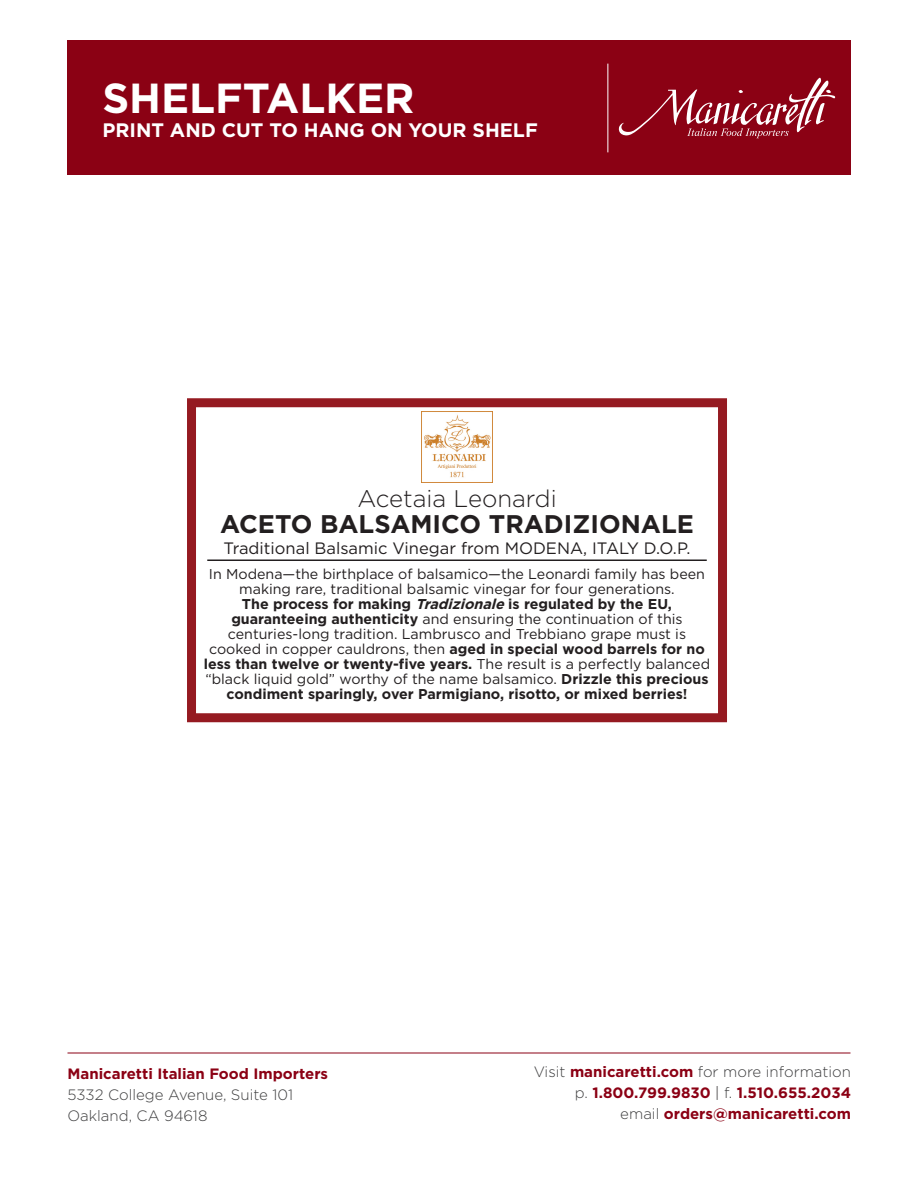
<style>
.page{position:relative;width:918px;height:1188px;background:#fff}
.page>*{position:absolute;margin:0;border:0;box-sizing:border-box;transform-origin:0 0}
.t1{font:700 42px "Gotham HTF";color:#fff}
.t2{font:700 25.5px "Gotham HTF";color:#231f20}
.t3{font:300 24px "Gotham HTF";color:#231f20}
.t4{font:700 19.5px "Gotham HTF";color:#fff}
.t5{font:16.5px "Gotham HTF";color:#231f20}
.t6{font:700 15px/21px "Gotham HTF";color:#8b0114;text-align:right}
.t7{font:300 15px/21px "Gotham HTF";color:#3e3e3f}
.t8{font:14.25px/15px "Gotham HTF";color:#231f20}
.t9{font:700 14.25px "Gotham HTF";color:#231f20}
.s1{font-style:italic}
.s2{font-weight:700}
.s3{font-weight:400}
.s4{font-weight:300;color:#3e3e3f}
.s5{font-weight:300;color:#231f20}
</style>
<div class="page">
<div style="left:68px;top:40px;width:783px;height:136px;background:#8b0114"></div>
<hr style="left:608px;top:64px;width:1px;height:88px;background:#fff">
<hr style="left:68px;top:1053px;width:782px;height:1px;background:#8b0114">
<svg style="left:619px;top:78px;width:216px;height:60px"></svg>
<div style="left:187px;top:398px;width:540px;height:324px;border:9px solid #951a21"></div>
<img style="left:421px;top:411px;width:72px;height:71px">
<hr style="left:207px;top:560px;width:500px;height:1px;background:#231f20">
<p class="t1" style="left:102px;top:74px;width:314px">SHELFTALKER</p>
<p class="t4" style="left:102px;top:119px;width:437px">PRINT AND CUT TO HANG ON YOUR SHELF</p>
<p class="t3" style="left:357px;top:485px;width:201px">Acetaia Leonardi</p>
<p class="t2" style="left:220px;top:509px;width:475px">ACETO BALSAMICO TRADIZIONALE</p>
<p class="t5" style="left:224px;top:539px;width:468px">Traditional Balsamic Vinegar from MODENA, ITALY D.O.P.</p>
<p class="t8" style="left:209px;top:566px;width:498px">In Modena—the birthplace of balsamico—the Leonardi family has been</p>
<p class="t8" style="left:239px;top:581px;width:437px">making rare, traditional balsamic vinegar for four generations.</p>
<p class="t9" style="left:242px;top:596px;width:432px">The process for making <span class="s1">Tradizionale</span> is regulated by the EU,</p>
<p class="t8" style="left:231px;top:611px;width:453px"><span class="s2">guaranteeing authenticity</span> and ensuring the continuation of this</p>
<p class="t8" style="left:228px;top:626px;width:460px">centuries-long tradition. Lambrusco and Trebbiano grape must is</p>
<p class="t9" style="left:209px;top:641px;width:497px"><span class="s3">cooked in copper cauldrons, then</span> aged in special wood barrels for no</p>
<p class="t8" style="left:204px;top:656px;width:508px"><span class="s2">less than twelve or twenty-five years.</span> The result is a perfectly balanced “black liquid gold” worthy of the name balsamico. <span class="s2">Drizzle this precious</span></p>
<p class="t9" style="left:226px;top:686px;width:463px">condiment sparingly, over Parmigiano, risotto, or mixed berries!</p>
<p class="t6" style="left:68px;top:1063px;width:262px">Manicaretti Italian Food Importers</p>
<p class="t7" style="left:68px;top:1084px;width:227px">5332 College Avenue, Suite 101<br>Oakland, CA 94618</p>
<p class="t6" style="left:534px;top:1061px;width:319px"><span class="s4">Visit</span> manicaretti.com <span class="s4">for more information p.</span> 1.800.799.9830 <span class="s5">|</span> <span class="s4">f.</span> 1.510.655.2034 <span class="s4">email</span> orders@manicaretti.com</p>
</div>
